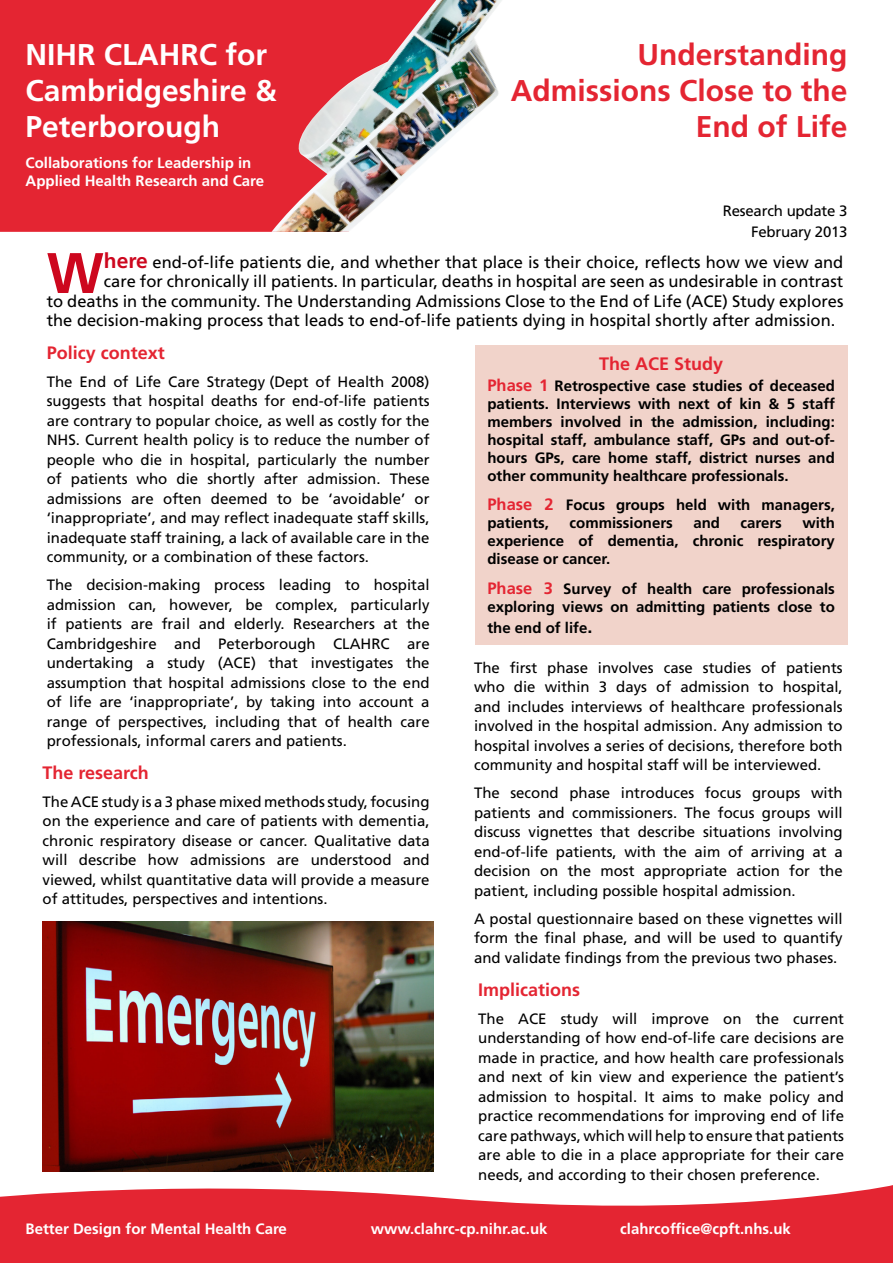
<style>
.page{position:relative;width:893px;height:1263px;background:#fff}
.page>*{position:absolute;margin:0;border:0;box-sizing:border-box;transform-origin:0 0}
.t1{font:700 57.15px "Frutiger LT Std";color:#cd071e}
.t2{font:700 30px/36px "Frutiger LT Std";color:#e42532;text-align:right}
.t3{font:700 30px/36px "Frutiger LT Std";color:#fff}
.t4{font:700 18px "Frutiger LT Std";color:#e42532}
.t5{font:16.5px "Frutiger LT Std";color:#000}
.t6{font:15px/19.5px "Frutiger LT Std";color:#000;text-align:justify}
.t7{font:700 15px/18px "Frutiger LT Std";color:#000;text-align:justify}
.t8{font:700 15px/18px "Frutiger LT Std";color:#fff}
.s1{font-weight:700;font-size:21px;color:#cd071e}
.s2{font-size:16.5px;color:#e42532}
.s3{font-size:18px}
</style>
<div class="page">
<svg style="left:0;top:1185px;width:893px;height:78px;background:#e7444f"></svg>
<div style="left:0;top:0;width:271px;height:232px;background:#e42532"></div>
<img style="left:271px;top:0;width:231px;height:232px">
<div style="left:475px;top:345px;width:373px;height:299px;background:#f1d3ca"></div>
<img style="left:43px;top:922px;width:391px;height:249px">
<h2 class="t3" style="left:26px;top:37px;width:253px">NIHR CLAHRC for<br>Cambridgeshire &amp;<br>Peterborough</h2>
<p class="t8" style="left:26px;top:154px;width:240px">Collaborations for Leadership in<br>Applied Health Research and Care</p>
<h2 class="t2" style="left:511px;top:37px;width:338px">Understanding<br>Admissions Close to the<br>End of Life</h2>
<p class="t6" style="left:723px;top:200px;width:126px;line-height:21px;text-align:right">Research update 3<br>February 2013</p>
<h1 class="t1" style="left:47px;top:240px;width:59px">W</h1>
<p class="t5" style="left:104px;top:252px;width:741px"><span class="s1">here</span> end-of-life patients die, and whether that place is their choice, reflects how we view and</p>
<p class="t5" style="left:104px;top:272px;width:741px">care for chronically ill patients. In particular, deaths in hospital are seen as undesirable in contrast</p>
<p class="t5" style="left:47px;top:291px;width:798px">to deaths in the community. The Understanding Admissions Close to the End of Life (ACE) Study explores</p>
<p class="t5" style="left:47px;top:311px;width:790px">the decision-making process that leads to end-of-life patients dying in hospital shortly after admission.</p>
<p class="t4" style="left:47px;top:342px;width:120px">Policy context</p>
<p class="t6" style="left:47px;top:372px;width:384px">The End of Life Care Strategy (Dept of Health 2008) suggests that hospital deaths for end-of-life patients are contrary to popular choice, as well as costly for the NHS. Current health policy is to reduce the number of people who die in hospital, particularly the number of patients who die shortly after admission. These admissions are often deemed to be ‘avoidable’ or ‘inappropriate’, and may reflect inadequate staff skills, inadequate staff training, a lack of available care in the community, or a combination of these factors.</p>
<p class="t6" style="left:47px;top:575px;width:384px">The decision-making process leading to hospital admission can, however, be complex, particularly if patients are frail and elderly. Researchers at the Cambridgeshire and Peterborough CLAHRC are undertaking a study (ACE) that investigates the assumption that hospital admissions close to the end of life are ‘inappropriate’, by taking into account a range of perspectives, including that of health care professionals, informal carers and patients.</p>
<p class="t4" style="left:43px;top:762px;width:108px">The research</p>
<p class="t6" style="left:43px;top:792px;width:389px">The ACE study is a 3 phase mixed methods study, focusing on the experience and care of patients with dementia, chronic respiratory disease or cancer. Qualitative data will describe how admissions are understood and viewed, whilst quantitative data will provide a measure of attitudes, perspectives and intentions.</p>
<p class="t4" style="left:599px;top:353px;width:126px">The ACE Study</p>
<p class="t7" style="left:487px;top:376px;width:349px"><span class="s2">Phase 1</span> Retrospective case studies of deceased patients. Interviews with next of kin &amp; 5 staff members involved in the admission, including: hospital staff, ambulance staff, GPs and out-of&shy;hours GPs, care home staff, district nurses and other community healthcare professionals.</p>
<p class="t7" style="left:487px;top:496px;width:349px"><span class="s2">Phase 2</span> Focus groups held with managers, patients,</p>
<p class="t7" style="left:487px;top:514px;width:349px;text-indent:315px">with experience of dementia, chronic respiratory disease or cancer.</p>
<p class="t7" style="left:487px;top:579px;width:349px"><span class="s2">Phase 3</span> Survey of health care professionals exploring views on admitting patients close to</p>
<p class="t7" style="left:487px;top:619px;width:107px">the end of life<span class="s3">.</span></p>
<p class="t7" style="left:570px;top:514px;width:105px">commissioners</p>
<p class="t7" style="left:693px;top:514px;width:28px">and</p>
<p class="t7" style="left:740px;top:514px;width:43px">carers</p>
<p class="t6" style="left:474px;top:658px;width:370px">The first phase involves case studies of patients who die within 3 days of admission to hospital, and includes interviews of healthcare professionals involved in the hospital admission. Any admission to hospital involves a series of decisions, therefore both community and hospital staff will be interviewed.</p>
<p class="t6" style="left:474px;top:783px;width:370px">The second phase introduces focus groups with patients and commissioners. The focus groups will discuss vignettes that describe situations involving end-of-life patients, with the aim of arriving at a decision on the most appropriate action for the patient, including possible hospital admission.</p>
<p class="t6" style="left:474px;top:909px;width:370px">A postal questionnaire based on these vignettes will form the final phase, and will be used to quantify and validate findings from the previous two phases.</p>
<p class="t4" style="left:478px;top:979px;width:104px">Implications</p>
<p class="t6" style="left:478px;top:1009px;width:367px">The ACE study will improve on the current understanding of how end-of-life care decisions are made in practice, and how health care professionals and next of kin view and experience the patient’s admission to hospital. It aims to make policy and practice recommendations for improving end of life care pathways, which will help to ensure that patients are able to die in a place appropriate for their care needs, and according to their chosen preference.</p>
<p class="t8" style="left:26px;top:1219px;width:263px">Better Design for Mental Health Care</p>
<p class="t8" style="left:371px;top:1219px;width:178px">www.clahrc-cp.nihr.ac.uk</p>
<p class="t8" style="left:620px;top:1219px;width:172px">clahrcoffice@cpft.nhs.uk</p>
</div>
